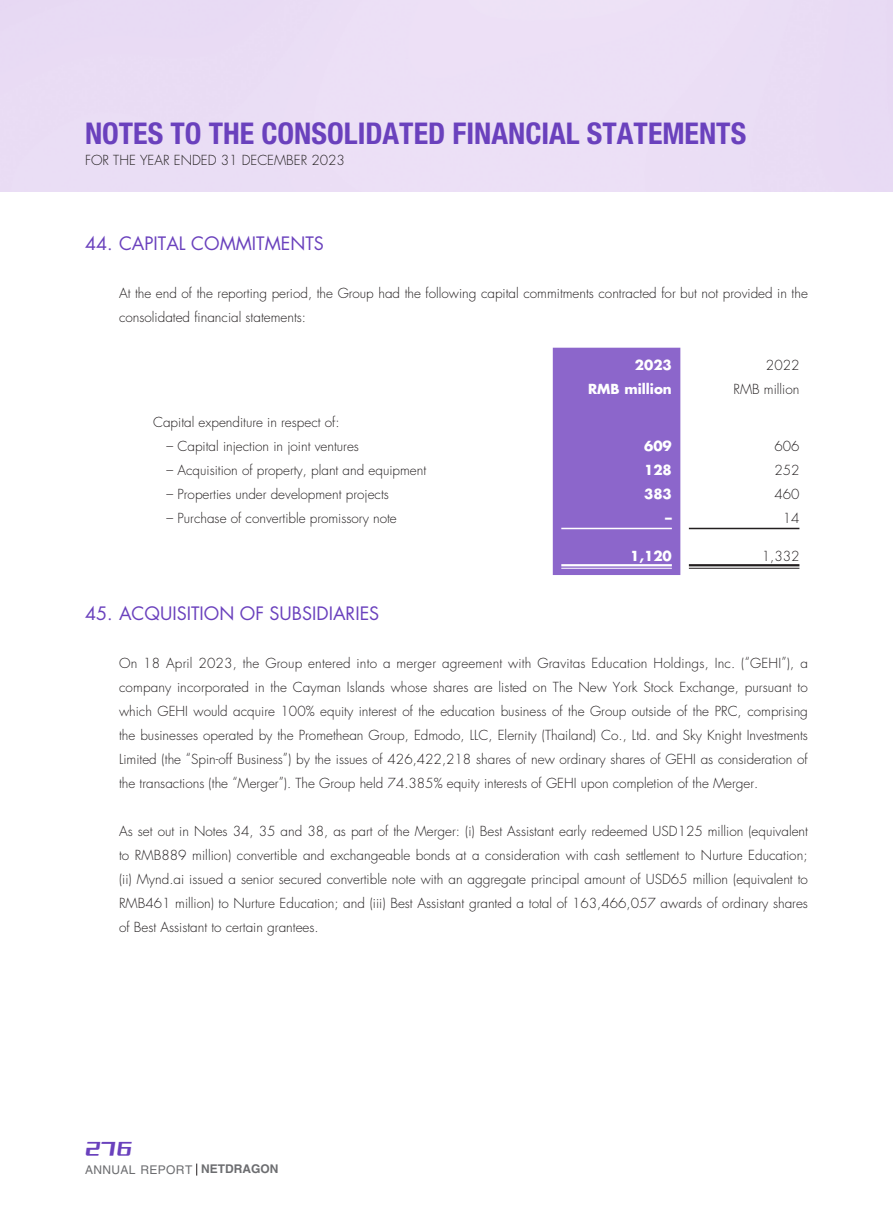
<style>
.page{position:relative;width:893px;height:1212px;background:#fff}
.page>*{position:absolute;margin:0;border:0;box-sizing:border-box;transform-origin:0 0}
.t1{font:700 condensed 30px "Helvetica Neue LT Std";color:#6a41bd}
.t2{font:18px "Futura Std";color:#6a41bd}
.t3{font:18px "DOUYU Font";color:#6a41bd}
.t4{font:300 13.5px/24px "Futura Std";color:#231f20;text-align:justify}
.t5{font:700 13.5px "Futura Std";color:#fff}
.t6{font:12px "Helvetica LT Std";letter-spacing:.03em;color:#6c6d70}
.s1{font-weight:700}
</style>
<div class="page">
<svg style="left:196px;top:1163px;width:1px;height:12px"></svg>
<div style="left:553px;top:348px;width:127px;height:227px;background:#8c66cb"></div>
<hr style="left:561px;top:528px;width:111px;height:1px;background:#fff">
<hr style="left:689px;top:528px;width:110px;height:1px;background:#231f20">
<hr style="left:561px;top:564px;width:111px;height:2px;background:#fff">
<hr style="left:561px;top:568px;width:111px;height:1px;background:#fff">
<hr style="left:689px;top:564px;width:110px;height:2px;background:#231f20">
<hr style="left:689px;top:568px;width:110px;height:1px;background:#231f20">
<h1 class="t1" style="left:85px;top:115px;width:663px">NOTES TO THE CONSOLIDATED FINANCIAL STATEMENTS</h1>
<p class="t4" style="left:85px;top:148px;width:261px">FOR THE YEAR ENDED 31 DECEMBER 2023</p>
<h2 class="t2" style="left:85px;top:232px;width:240px">44. CAPITAL COMMITMENTS</h2>
<p class="t4" style="left:119px;top:281px;width:690px">At the end of the reporting period, the Group had the following capital commitments contracted for but not provided in the consolidated financial statements:</p>
<p class="t5" style="left:635px;top:356px;width:39px">2023</p>
<p class="t4" style="left:766px;top:353px;width:35px">2022</p>
<p class="t5" style="left:588px;top:380px;width:85px">RMB million</p>
<p class="t4" style="left:733px;top:377px;width:67px">RMB million</p>
<p class="t4" style="left:153px;top:410px;width:188px">Capital expenditure in respect of:</p>
<p class="t4" style="left:167px;top:434px;width:194px">– Capital injection in joint ventures</p>
<p class="t5" style="left:644px;top:437px;width:29px">609</p>
<p class="t4" style="left:774px;top:434px;width:27px">606</p>
<p class="t4" style="left:167px;top:458px;width:261px">– Acquisition of property, plant and equipment</p>
<p class="t5" style="left:644px;top:461px;width:29px">128</p>
<p class="t4" style="left:774px;top:458px;width:27px">252</p>
<p class="t4" style="left:167px;top:482px;width:224px">– Properties under development projects</p>
<p class="t5" style="left:644px;top:485px;width:29px">383</p>
<p class="t4" style="left:774px;top:482px;width:27px">460</p>
<p class="t4" style="left:167px;top:506px;width:232px">– Purchase of convertible promissory note</p>
<p class="t5" style="left:665px;top:509px;width:8px">–</p>
<p class="t4" style="left:783px;top:506px;width:18px">14</p>
<p class="t5" style="left:630px;top:546px;width:43px">1,120</p>
<p class="t4" style="left:762px;top:544px;width:39px">1,332</p>
<h2 class="t2" style="left:85px;top:601px;width:296px">45. ACQUISITION OF SUBSIDIARIES</h2>
<p class="t4" style="left:119px;top:651px;width:690px">On 18 April 2023, the Group entered into a merger agreement with Gravitas Education Holdings, Inc. (“GEHI”), a company incorporated in the Cayman Islands whose shares are listed on The New York Stock Exchange, pursuant to which GEHI would acquire 100% equity interest of the education business of the Group outside of the PRC, comprising the businesses operated by the Promethean Group, Edmodo, LLC, Elernity (Thailand) Co., Ltd. and Sky Knight Investments Limited (the “Spin-off Business”) by the issues of 426,422,218 shares of new ordinary shares of GEHI as consideration of the transactions (the “Merger”). The Group held 74.385% equity interests of GEHI upon completion of the Merger.</p>
<p class="t4" style="left:119px;top:819px;width:690px">As set out in Notes 34, 35 and 38, as part of the Merger: (i) Best Assistant early redeemed USD125 million (equivalent to RMB889 million) convertible and exchangeable bonds at a consideration with cash settlement to Nurture Education; (ii) Mynd.ai issued a senior secured convertible note with an aggregate principal amount of USD65 million (equivalent to RMB461 million) to Nurture Education; and (iii) Best Assistant granted a total of 163,466,057 awards of ordinary shares of Best Assistant to certain grantees.</p>
<h2 class="t3" style="left:85px;top:1138px;width:49px">276</h2>
<p class="t6" style="left:85px;top:1162px;width:195px">ANNUAL REPORT <span class="s1">NETDRAGON</span></p>
</div>
